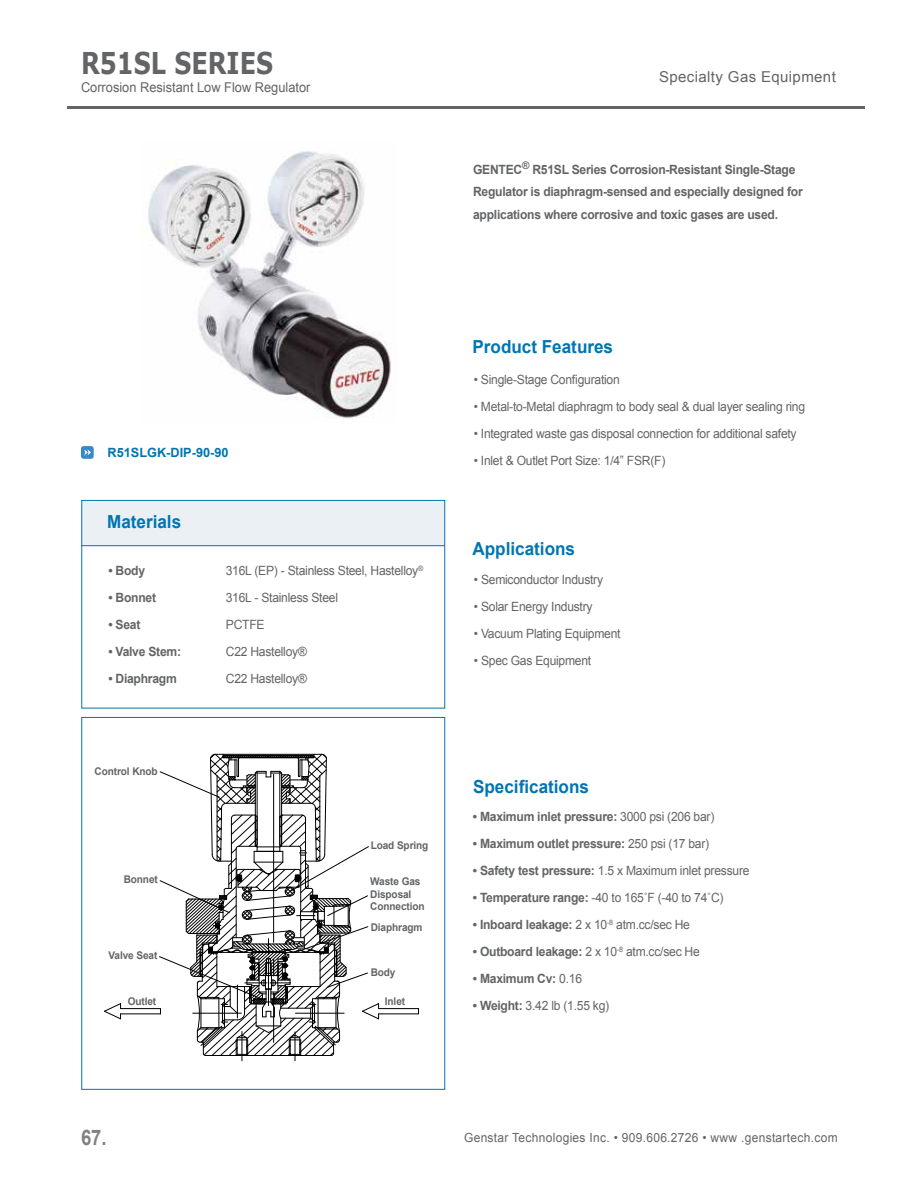
<style>
.page{position:relative;width:918px;height:1188px;background:#fff}
.page>*{position:absolute;margin:0;border:0;box-sizing:border-box;transform-origin:0 0}
.t1{font:700 30px "Verdana";color:#626466;scale:.8 1}
.t2{font:700 21.45px "Arial";color:#808284;scale:.86 1}
.t3{font:700 18px "Arial";color:#0075b2;scale:.95 1}
.t4{font:15px "Arial";letter-spacing:.025em;color:#626466}
.t5{font:13.5px "Arial";color:#626466;scale:.95 1}
.t6{font:12.75px/27px "Arial";letter-spacing:-.02em;color:#626466;scale:.95 1}
.t7{font:700 12.75px/22.5px "Arial";letter-spacing:-.02em;color:#626466;scale:.95 1}
.t8{font:700 12.75px "Arial";color:#0075b2}
.t9{font:12.6px "Arial";letter-spacing:.025em;color:#626466;scale:.95 1}
.t10{font:700 10.65px/12.8px "Arial";letter-spacing:-.01em;color:#626466;scale:.95 1}
.s1{font-weight:400}
.s2{font-weight:700}
</style>
<div class="page">
<div style="left:81px;top:501px;width:364px;height:44px;background:#ebf0f5"></div>
<div style="left:81px;top:446px;width:13px;height:13px;background:#3889c9;border-radius:3px"></div>
<svg style="left:84px;top:449px;width:7px;height:7px"></svg>
<div style="left:81px;top:717px;width:364px;height:373px;border:1px solid #0075b2"></div>
<hr style="left:82px;top:545px;width:363px;height:1px;background:#0075b2">
<div style="left:81px;top:500px;width:364px;height:208px;border:1px solid #0075b2"></div>
<hr style="left:68px;top:106px;width:797px;height:2px;background:#626466">
<img style="left:141px;top:151px;width:250px;height:268px">
<hr style="left:121px;top:1008px;width:39px;height:1px;background:#000">
<hr style="left:121px;top:1014px;width:39px;height:1px;background:#000">
<hr style="left:379px;top:1008px;width:40px;height:1px;background:#000">
<hr style="left:379px;top:1014px;width:40px;height:1px;background:#000">
<svg style="left:104px;top:1003px;width:17px;height:16px"></svg>
<svg style="left:159px;top:754px;width:220px;height:307px"></svg>
<h1 class="t1" style="left:81px;top:44px;width:242px">r51SL SEriES</h1>
<p class="t5" style="left:81px;top:80px;width:243px">Corrosion Resistant Low Flow Regulator</p>
<p class="t4" style="left:659px;top:68px;width:178px">Specialty Gas Equipment</p>
<p class="t7" style="left:473px;top:158px;width:349px">GENTEC<sup>®</sup> R51SL Series Corrosion-Resistant Single-Stage<br>Regulator is diaphragm-sensed and especially designed for applications where corrosive and toxic gases are used.</p>
<p class="t8" style="left:108px;top:445px;width:123px">R51SLGK-DIP-90-90</p>
<h3 class="t3" style="left:107px;top:512px;width:80px">Materials</h3>
<p class="t7" style="left:108px;top:560px;width:40px">• Body</p>
<p class="t7" style="left:108px;top:587px;width:52px">• Bonnet</p>
<p class="t7" style="left:108px;top:614px;width:35px">• Seat</p>
<p class="t7" style="left:108px;top:641px;width:78px">• Valve Stem:</p>
<p class="t7" style="left:108px;top:668px;width:74px">• Diaphragm</p>
<p class="t10" style="left:95px;top:765px;width:68px">Control Knob</p>
<p class="t10" style="left:124px;top:873px;width:37px">Bonnet</p>
<p class="t10" style="left:109px;top:949px;width:53px">Valve Seat</p>
<p class="t10" style="left:128px;top:995px;width:32px">Outlet</p>
<p class="t6" style="left:226px;top:557px;width:209px">316L (EP) - Stainless Steel, Hastelloy<sup>®<br></sup>316L - Stainless Steel<br>PCTFE<br>C22 Hastelloy®<br>C22 Hastelloy®</p>
<p class="t10" style="left:371px;top:839px;width:62px">Load Spring</p>
<p class="t10" style="left:370px;top:875px;width:59px">Waste Gas<br>Disposal<br>Connection</p>
<p class="t10" style="left:371px;top:921px;width:56px">Diaphragm</p>
<p class="t10" style="left:371px;top:966px;width:28px">Body</p>
<p class="t10" style="left:385px;top:995px;width:23px">Inlet</p>
<h3 class="t3" style="left:472px;top:337px;width:150px">Product Features</h3>
<p class="t6" style="left:474px;top:366px;width:155px">• Single-Stage Configuration</p>
<p class="t6" style="left:474px;top:393px;width:350px">• Metal-to-Metal diaphragm to body seal &amp; dual layer sealing ring</p>
<p class="t6" style="left:474px;top:420px;width:341px">• Integrated waste gas disposal connection for additional safety</p>
<p class="t6" style="left:474px;top:447px;width:203px">• Inlet &amp; Outlet Port Size: 1/4” FSR(F)</p>
<h3 class="t3" style="left:472px;top:539px;width:110px">Applications</h3>
<p class="t6" style="left:474px;top:566px;width:138px">• Semiconductor Industry</p>
<p class="t6" style="left:474px;top:593px;width:126px">• Solar Energy Industry</p>
<p class="t6" style="left:474px;top:620px;width:156px">• Vacuum Plating Equipment</p>
<p class="t6" style="left:474px;top:647px;width:125px">• Spec Gas Equipment</p>
<h3 class="t3" style="left:473px;top:776px;width:124px">Specifications</h3>
<p class="t7" style="left:473px;top:806px;width:256px">• Maximum inlet pressure: <span class="s1">3000 psi (206 bar)</span></p>
<p class="t7" style="left:473px;top:833px;width:250px">• Maximum outlet pressure: <span class="s1">250 psi (17 bar)</span></p>
<p class="t6" style="left:473px;top:858px;width:293px"><span class="s2">• Safety test pressure:</span> 1.5 x Maximum inlet pressure</p>
<p class="t6" style="left:473px;top:885px;width:265px"><span class="s2">• Temperature range:</span> -40 to 165˚F (-40 to 74˚C)</p>
<p class="t7" style="left:473px;top:914px;width:230px">• Inboard leakage: <span class="s1">2 x 10</span><sup>-8</sup> <span class="s1">atm.cc/sec He</span></p>
<p class="t7" style="left:473px;top:941px;width:240px">• Outboard leakage: <span class="s1">2 x 10</span><sup>-8</sup> <span class="s1">atm.cc/sec He</span></p>
<p class="t7" style="left:473px;top:968px;width:116px">• Maximum Cv: <span class="s1">0.16</span></p>
<p class="t6" style="left:473px;top:993px;width:145px"><span class="s2">• Weight:</span> 3.42 lb (1.55 kg)</p>
<h2 class="t2" style="left:81px;top:1126px;width:31px">67.</h2>
<p class="t9" style="left:464px;top:1130px;width:395px">Genstar Technologies Inc. • 909.606.2726 • www .genstartech.com</p>
</div>
